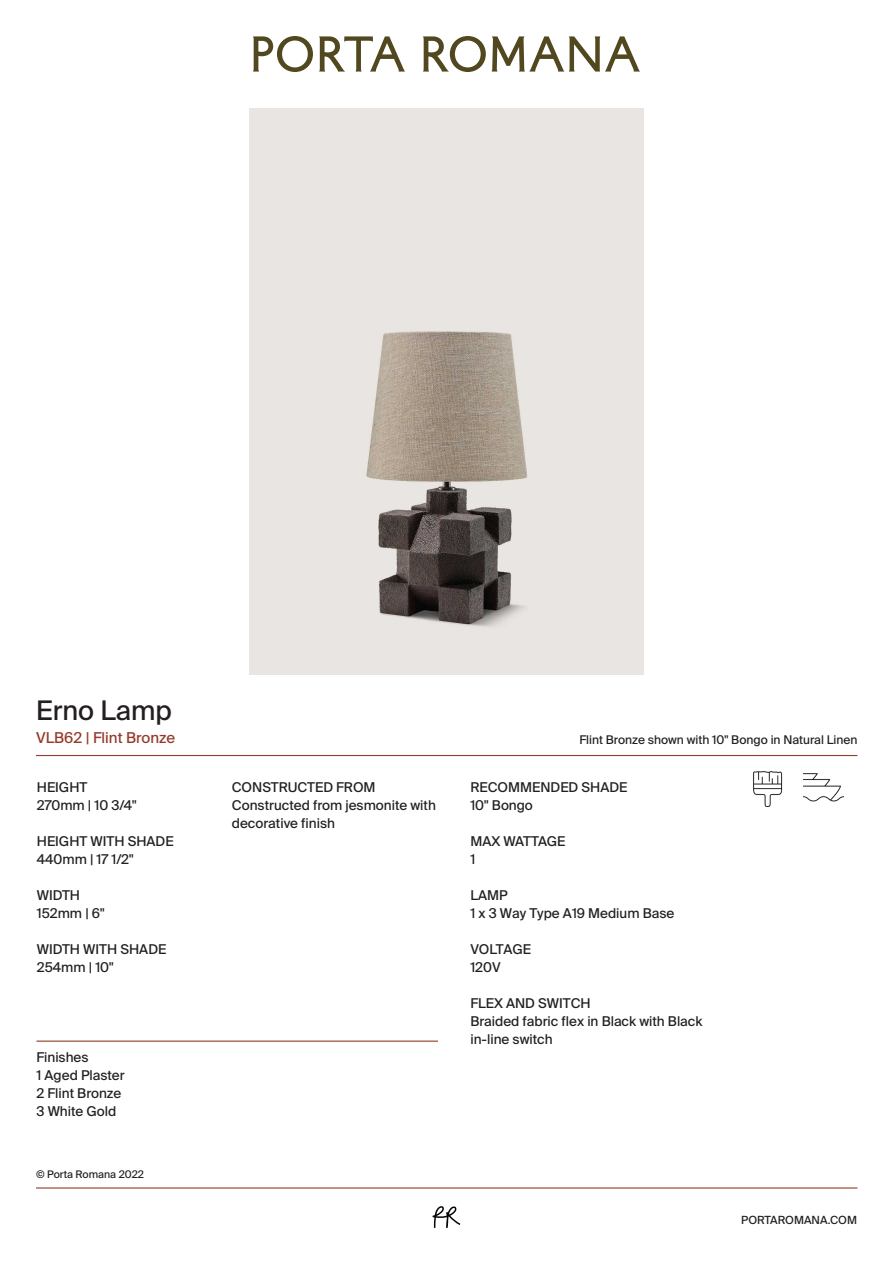
<style>
.page{position:relative;width:893px;height:1263px;background:#fff}
.page>*{position:absolute;margin:0;border:0;box-sizing:border-box;transform-origin:0 0}
.t1{font:27px "Suisse Intl";color:#231f20}
.t2{font:15px "Suisse Intl";color:#943b2a}
.t3{font:13.5px/18px "Suisse Intl";color:#231f20}
.t4{font:12px "Suisse Intl";color:#231f20}
.t5{font:11.25px "Suisse Intl";color:#231f20}
.t6{font:10.5px "Suisse Intl";color:#231f20}
</style>
<div class="page">
<hr style="left:36px;top:755px;width:821px;height:1px;background:#943b2a">
<img style="left:250px;top:108px;width:393px;height:566px">
<svg style="left:253px;top:36px;width:60px;height:36px"></svg>
<svg style="left:319px;top:36px;width:86px;height:36px"></svg>
<svg style="left:423px;top:36px;width:63px;height:36px"></svg>
<svg style="left:492px;top:36px;width:148px;height:36px"></svg>
<hr style="left:36px;top:1040px;width:402px;height:2px;background:#943b2a">
<svg style="left:433px;top:1206px;width:27px;height:22px"></svg>
<hr style="left:36px;top:1187px;width:821px;height:1px;background:#943b2a">
<img style="left:753px;top:772px;width:30px;height:35px">
<img style="left:803px;top:773px;width:40px;height:29px">
<h1 class="t1" style="left:36px;top:695px;width:137px">Erno Lamp</h1>
<p class="t2" style="left:36px;top:729px;width:141px">VLB62 | Flint Bronze</p>
<p class="t4" style="left:579px;top:733px;width:280px">Flint Bronze shown with 10" Bongo in Natural Linen</p>
<p class="t3" style="left:37px;top:778px;width:101px">HEIGHT<br>270mm | 10 3/4"</p>
<p class="t3" style="left:37px;top:832px;width:138px">HEIGHT WITH SHADE<br>440mm | 17 1/2"</p>
<p class="t3" style="left:37px;top:886px;width:69px">WIDTH<br>152mm | 6"</p>
<p class="t3" style="left:37px;top:940px;width:131px">WIDTH WITH SHADE<br>254mm | 10"</p>
<p class="t3" style="left:36px;top:1048px;width:90px">Finishes<br>1 Aged Plaster<br>2 Flint Bronze<br>3 White Gold</p>
<p class="t6" style="left:36px;top:1168px;width:109px">© Porta Romana 2022</p>
<p class="t3" style="left:232px;top:778px;width:206px">CONSTRUCTED FROM<br>Constructed from jesmonite with decorative finish</p>
<p class="t3" style="left:470px;top:778px;width:159px">RECOMMENDED SHADE<br>10" Bongo</p>
<p class="t3" style="left:470px;top:832px;width:97px">MAX WATTAGE<br>1</p>
<p class="t3" style="left:470px;top:886px;width:205px">LAMP<br>1 x 3 Way Type A19 Medium Base</p>
<p class="t3" style="left:470px;top:940px;width:62px">VOLTAGE<br>120V</p>
<p class="t3" style="left:470px;top:994px;width:234px">FLEX AND SWITCH<br>Braided fabric flex in Black with Black in-line switch</p>
<p class="t5" style="left:741px;top:1213px;width:117px">PORTAROMANA.COM</p>
</div>
